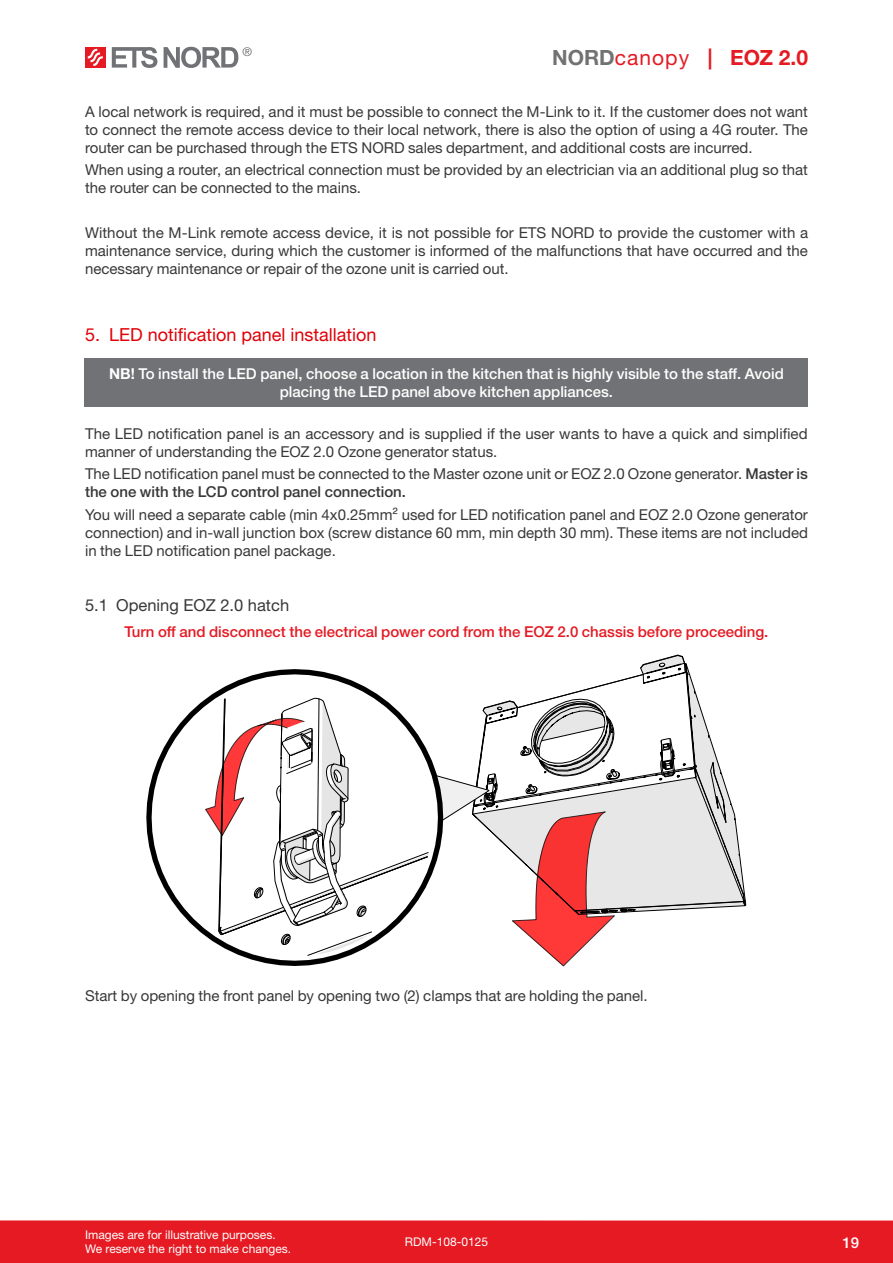
<style>
.page{position:relative;width:893px;height:1263px;background:#fff}
.page>*{position:absolute;margin:0;border:0;box-sizing:border-box;transform-origin:0 0}
.t1{font:700 21px "Helvetica Neue LTW1 G";color:#e51a23}
.t2{font:18px "Helvetica Neue LTW1 G";color:#e10008}
.t3{font:16.5px "Helvetica Neue LTW1 G";color:#383839}
.Tekst{font:15px/18px "Helvetica Neue LTW1 G";color:#383839;text-align:justify}
.Hoiatustekst_valge{font:500 15px/18px "Helvetica Neue LTW1 G";color:#fff;text-align:center}
.Hoiatustekst_punane{font:500 15px "Helvetica Neue LTW1 G";color:#e51a23}
.t4{font:12px/14.4px "Helvetica Neue LTW1 G";color:#fff}
.t5{font:12px "Helvetica Neue LTW1 G";color:#737272}
.s1{color:#727272}
.s2{font-weight:400}
.s3{font-weight:700}
.s4{font-weight:500}
</style>
<div class="page">
<div style="left:0;top:1220px;width:893px;height:43px;background:#e51a23"></div>
<div style="left:85px;top:47px;width:21px;height:21px;background:#e51a23"></div>
<svg style="left:112px;top:47px;width:45px;height:21px"></svg>
<svg style="left:164px;top:47px;width:74px;height:21px"></svg>
<svg style="left:88px;top:49px;width:15px;height:17px"></svg>
<div style="left:85px;top:358px;width:723px;height:49px;background:#717275"></div>
<svg style="left:446px;top:654px;width:300px;height:313px"></svg>
<svg style="left:146px;top:669px;width:300px;height:297px"></svg>
<p class="t5" style="left:242px;top:44px;width:11px">®</p>
<h1 class="t1" style="left:552px;top:44px;width:257px"><span class="s1">NORD</span><span class="s2">canopy</span> | EOZ 2.0</h1>
<p class="Tekst" style="left:85px;top:103px;width:724px">A local network is required, and it must be possible to connect the M-Link to it. If the customer does not want to connect the remote access device to their local network, there is also the option of using a 4G router. The router can be purchased through the ETS NORD sales department, and additional costs are incurred.</p>
<p class="Tekst" style="left:85px;top:161px;width:724px">When using a router, an electrical connection must be provided by an electrician via an additional plug so that the router can be connected to the mains.</p>
<p class="Tekst" style="left:85px;top:223px;width:725px">Without the M-Link remote access device, it is not possible for ETS NORD to provide the customer with a maintenance service, during which the customer is informed of the malfunctions that have occurred and the necessary maintenance or repair of the ozone unit is carried out.</p>
<p class="t2" style="left:85px;top:323px;width:293px">5. LED notification panel installation</p>
<p class="Hoiatustekst_valge" style="left:109px;top:365px;width:676px"><span class="s3">NB!</span> To install the LED panel, choose a location in the kitchen that is highly visible to the staff. Avoid placing the LED panel above kitchen appliances.</p>
<p class="Tekst" style="left:85px;top:425px;width:724px">The LED notification panel is an accessory and is supplied if the user wants to have a quick and simplified manner of understanding the EOZ 2.0 Ozone generator status.</p>
<p class="Tekst" style="left:85px;top:465px;width:724px">The LED notification panel must be connected to the Master ozone unit or EOZ 2.0 Ozone generator. <span class="s4">Master is the one with the LCD control panel connection.</span></p>
<p class="Tekst" style="left:85px;top:505px;width:724px">You will need a separate cable (min 4x0.25mm² used for LED notification panel and EOZ 2.0 Ozone generator connection) and in-wall junction box (screw distance 60 mm, min depth 30 mm). These items are not included in the LED notification panel package.</p>
<p class="t3" style="left:85px;top:594px;width:206px">5.1 Opening EOZ 2.0 hatch</p>
<p class="Hoiatustekst_punane" style="left:124px;top:623px;width:645px">Turn off and disconnect the electrical power cord from the EOZ 2.0 chassis before proceeding.</p>
<p class="Tekst" style="left:85px;top:987px;width:564px">Start by opening the front panel by opening two (2) clamps that are holding the panel.</p>
<p class="t4" style="left:85px;top:1227px;width:208px">Images are for illustrative purposes.<br>We reserve the right to make changes.</p>
<p class="t4" style="left:405px;top:1234px;width:85px">RDM-108-0125</p>
<p class="Hoiatustekst_valge" style="left:842px;top:1233px;width:18px">19</p>
</div>
